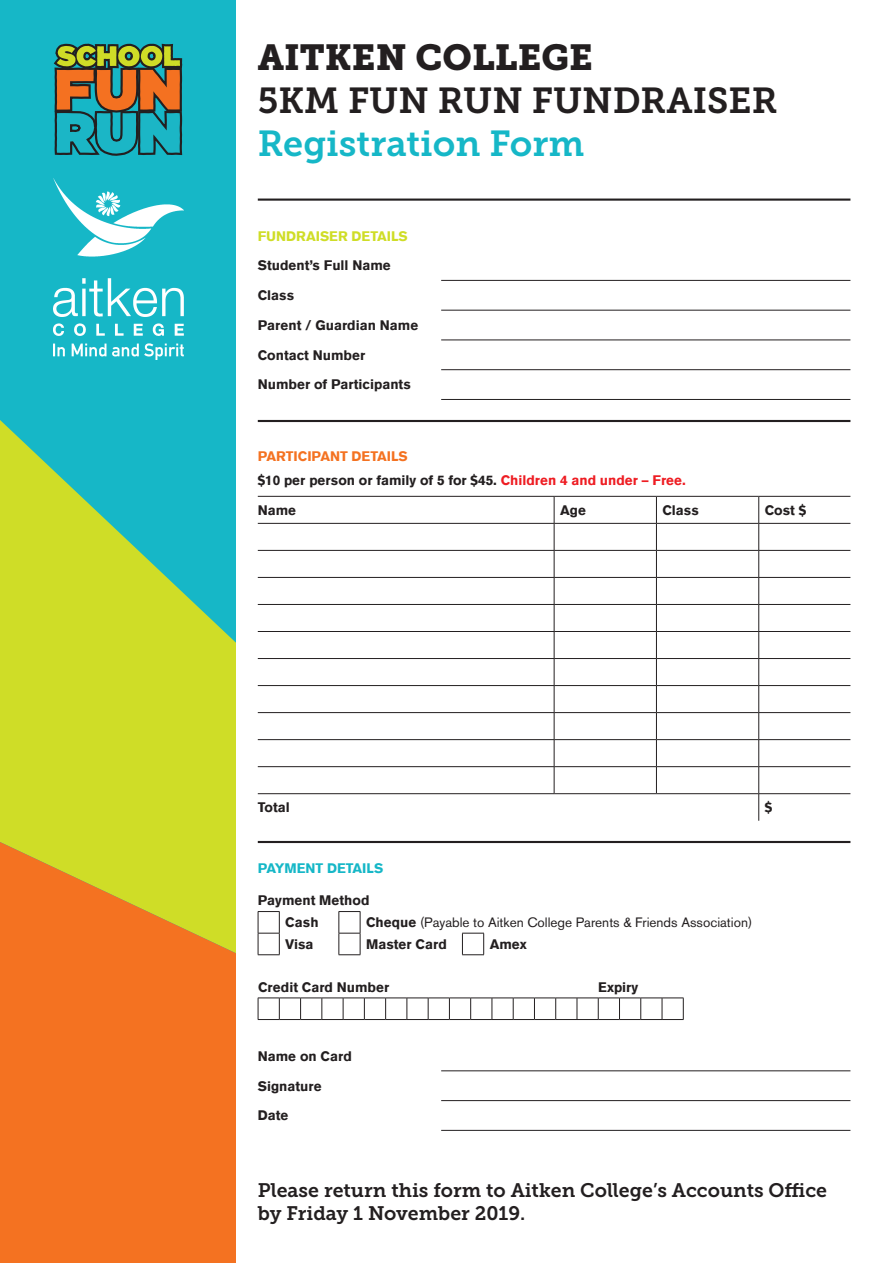
<style>
.page{position:relative;width:893px;height:1263px;background:#16b7c7}
.page>*{position:absolute;margin:0;border:0;box-sizing:border-box;transform-origin:0 0}
.t1{font:36px "Museo Slab 700";color:#231f20}
.t2{font:36px "Museo Slab 700";color:#16b7c7}
.t3{font:36px "Museo Slab 900";color:#231f20}
.t4{font:19.5px/23.4px "Museo Slab 700";color:#231f20}
.t5{font:900 13.5px "Akzidenz Grotesk";color:#231f20}
.t6{font:13.5px "Akzidenz Grotesk BE";color:#231f20}
.t7{font:900 13.5px "Akzidenz Grotesk";color:#f47221}
.t8{font:900 13.5px "Akzidenz Grotesk";color:#cfdd27}
.t9{font:900 13.5px "Akzidenz Grotesk";color:#16b7c7}
.s1{color:#ee1d23}
.s2{font-family:"Akzidenz Grotesk";font-weight:900}
</style>
<div class="page">
<svg style="left:0;top:420px;width:237px;height:422px;fill:#cfdd27"></svg>
<svg style="left:0;top:842px;width:237px;height:421px;background:#ef8021"></svg>
<div style="left:237px;top:0;width:656px;height:1263px;background:#fff"></div>
<hr style="left:441px;top:280px;width:409px;height:1px;background:#231f20">
<hr style="left:441px;top:310px;width:409px;height:1px;background:#231f20">
<hr style="left:441px;top:340px;width:409px;height:1px;background:#231f20">
<hr style="left:441px;top:369px;width:409px;height:1px;background:#231f20">
<hr style="left:441px;top:399px;width:409px;height:1px;background:#231f20">
<hr style="left:441px;top:1070px;width:409px;height:1px;background:#231f20">
<hr style="left:441px;top:1100px;width:409px;height:1px;background:#231f20">
<hr style="left:441px;top:1130px;width:409px;height:1px;background:#231f20">
<hr style="left:258px;top:496px;width:296px;height:1px;background:#231f20">
<hr style="left:554px;top:496px;width:102px;height:1px;background:#231f20">
<hr style="left:656px;top:496px;width:103px;height:1px;background:#231f20">
<hr style="left:759px;top:496px;width:91px;height:1px;background:#231f20">
<hr style="left:258px;top:523px;width:296px;height:1px;background:#231f20">
<hr style="left:554px;top:523px;width:102px;height:1px;background:#231f20">
<hr style="left:656px;top:523px;width:103px;height:1px;background:#231f20">
<hr style="left:759px;top:523px;width:91px;height:1px;background:#231f20">
<hr style="left:258px;top:550px;width:296px;height:1px;background:#231f20">
<hr style="left:554px;top:550px;width:102px;height:1px;background:#231f20">
<hr style="left:656px;top:550px;width:103px;height:1px;background:#231f20">
<hr style="left:759px;top:550px;width:91px;height:1px;background:#231f20">
<hr style="left:258px;top:577px;width:296px;height:1px;background:#231f20">
<hr style="left:554px;top:577px;width:102px;height:1px;background:#231f20">
<hr style="left:656px;top:577px;width:103px;height:1px;background:#231f20">
<hr style="left:759px;top:577px;width:91px;height:1px;background:#231f20">
<hr style="left:258px;top:604px;width:296px;height:1px;background:#231f20">
<hr style="left:554px;top:604px;width:102px;height:1px;background:#231f20">
<hr style="left:656px;top:604px;width:103px;height:1px;background:#231f20">
<hr style="left:759px;top:604px;width:91px;height:1px;background:#231f20">
<hr style="left:258px;top:631px;width:296px;height:1px;background:#231f20">
<hr style="left:554px;top:631px;width:102px;height:1px;background:#231f20">
<hr style="left:656px;top:631px;width:103px;height:1px;background:#231f20">
<hr style="left:759px;top:631px;width:91px;height:1px;background:#231f20">
<hr style="left:258px;top:658px;width:296px;height:1px;background:#231f20">
<hr style="left:554px;top:658px;width:102px;height:1px;background:#231f20">
<hr style="left:656px;top:658px;width:103px;height:1px;background:#231f20">
<hr style="left:759px;top:658px;width:91px;height:1px;background:#231f20">
<hr style="left:258px;top:685px;width:296px;height:1px;background:#231f20">
<hr style="left:554px;top:685px;width:102px;height:1px;background:#231f20">
<hr style="left:656px;top:685px;width:103px;height:1px;background:#231f20">
<hr style="left:759px;top:685px;width:91px;height:1px;background:#231f20">
<hr style="left:258px;top:712px;width:296px;height:1px;background:#231f20">
<hr style="left:554px;top:712px;width:102px;height:1px;background:#231f20">
<hr style="left:656px;top:712px;width:103px;height:1px;background:#231f20">
<hr style="left:759px;top:712px;width:91px;height:1px;background:#231f20">
<hr style="left:258px;top:739px;width:296px;height:1px;background:#231f20">
<hr style="left:554px;top:739px;width:102px;height:1px;background:#231f20">
<hr style="left:656px;top:739px;width:103px;height:1px;background:#231f20">
<hr style="left:759px;top:739px;width:91px;height:1px;background:#231f20">
<hr style="left:258px;top:766px;width:296px;height:1px;background:#231f20">
<hr style="left:554px;top:766px;width:102px;height:1px;background:#231f20">
<hr style="left:656px;top:766px;width:103px;height:1px;background:#231f20">
<hr style="left:759px;top:766px;width:91px;height:1px;background:#231f20">
<hr style="left:258px;top:793px;width:296px;height:1px;background:#231f20">
<hr style="left:554px;top:793px;width:102px;height:1px;background:#231f20">
<hr style="left:656px;top:793px;width:103px;height:1px;background:#231f20">
<hr style="left:759px;top:793px;width:91px;height:1px;background:#231f20">
<svg style="left:554px;top:497px;width:1px;height:296px"></svg>
<svg style="left:656px;top:497px;width:1px;height:296px"></svg>
<svg style="left:758px;top:497px;width:1px;height:324px"></svg>
<svg style="left:462px;top:933px;width:22px;height:22px"></svg>
<svg style="left:258px;top:911px;width:22px;height:44px"></svg>
<svg style="left:339px;top:911px;width:22px;height:44px"></svg>
<svg style="left:258px;top:998px;width:426px;height:22px"></svg>
<hr style="left:258px;top:420px;width:592px;height:2px;background:#231f20">
<hr style="left:258px;top:199px;width:592px;height:2px;background:#231f20">
<hr style="left:258px;top:841px;width:592px;height:2px;background:#231f20">
<svg style="left:53px;top:43px;width:130px;height:113px"></svg>
<img style="left:53px;top:178px;width:130px;height:182px">
<p class="t3" style="left:258px;top:36px;width:336px">AITKEN COLLEGE</p>
<p class="t1" style="left:258px;top:80px;width:521px">5KM FUN RUN FUNDRAISER</p>
<p class="t2" style="left:258px;top:123px;width:328px">Registration Form</p>
<p class="t8" style="left:258px;top:228px;width:152px">FUNDRAISER DETAILS</p>
<p class="t5" style="left:258px;top:257px;width:135px">Student’s Full Name</p>
<p class="t5" style="left:258px;top:287px;width:38px">Class</p>
<p class="t5" style="left:258px;top:317px;width:162px">Parent / Guardian Name</p>
<p class="t5" style="left:258px;top:347px;width:109px">Contact Number</p>
<p class="t5" style="left:258px;top:376px;width:155px">Number of Participants</p>
<p class="t7" style="left:258px;top:448px;width:152px">PARTICIPANT DETAILS</p>
<p class="t5" style="left:258px;top:472px;width:430px">$10 per person or family of 5 for $45. <span class="s1">Children 4 and under – Free.</span></p>
<p class="t5" style="left:258px;top:502px;width:40px">Name</p>
<p class="t5" style="left:560px;top:502px;width:28px">Age</p>
<p class="t5" style="left:662px;top:502px;width:38px">Class</p>
<p class="t5" style="left:765px;top:502px;width:43px">Cost $</p>
<p class="t5" style="left:258px;top:799px;width:34px">Total</p>
<p class="t5" style="left:765px;top:799px;width:9px">$</p>
<p class="t9" style="left:258px;top:860px;width:127px">PAYMENT DETAILS</p>
<p class="t5" style="left:258px;top:892px;width:113px">Payment Method</p>
<p class="t5" style="left:285px;top:914px;width:35px">Cash</p>
<p class="t6" style="left:366px;top:914px;width:388px"><span class="s2">Cheque</span> (Payable to Aitken College Parents &amp; Friends Association)</p>
<p class="t5" style="left:285px;top:936px;width:30px">Visa</p>
<p class="t5" style="left:366px;top:936px;width:82px">Master Card</p>
<p class="t5" style="left:490px;top:936px;width:39px">Amex</p>
<p class="t5" style="left:258px;top:979px;width:133px">Credit Card Number</p>
<p class="t5" style="left:598px;top:979px;width:42px">Expiry</p>
<p class="t5" style="left:258px;top:1048px;width:96px">Name on Card</p>
<p class="t5" style="left:258px;top:1077px;width:66px">Signature</p>
<p class="t5" style="left:258px;top:1107px;width:32px">Date</p>
<p class="t4" style="left:258px;top:1179px;width:571px">Please return this form to Aitken College’s Accounts Office by Friday 1 November 2019.</p>
</div>
